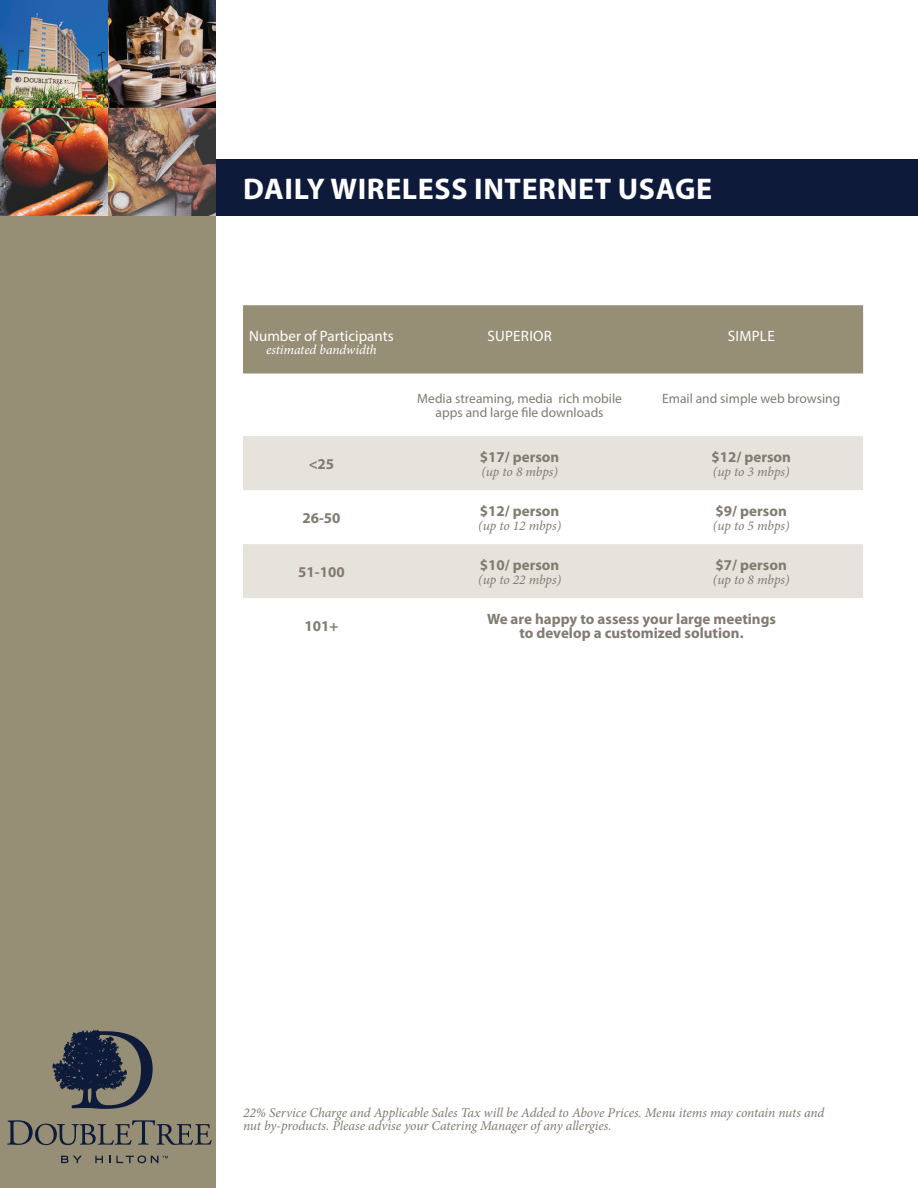
<style>
.page{position:relative;width:918px;height:1188px;background:#fff}
.page>*{position:absolute;margin:0;border:0;box-sizing:border-box;transform-origin:0 0}
.t1{font:700 30px "Myriad Pro";letter-spacing:.02em;color:#fff}
.t2{font:700 15px/13.5px "Myriad Pro";color:#817b70;text-align:center}
.t3{font:15px "Myriad Pro";color:#fff}
.t4{font:15px "Myriad Pro";letter-spacing:.02em;color:#fff}
.t5{font:italic 13.5px/13.5px "Minion Pro";letter-spacing:-.01em;color:#817b70}
.t6{font:13.5px/13.5px "Myriad Pro";color:#817b70;text-align:center}
.t7{font:italic 13.5px "Minion Pro";letter-spacing:-.01em;color:#fff}
</style>
<div class="page">
<div style="left:0;top:160px;width:918px;height:56px;background:#0e1a3a"></div>
<div style="left:0;top:0;width:216px;height:1188px;background:#968f76"></div>
<img style="left:0;top:0;width:216px;height:216px">
<svg style="left:52px;top:1030px;width:101px;height:79px"></svg>
<svg style="left:7px;top:1120px;width:205px;height:25px"></svg>
<svg style="left:95px;top:1156px;width:8px;height:7px"></svg>
<svg style="left:61px;top:1156px;width:21px;height:7px"></svg>
<svg style="left:116px;top:1155px;width:52px;height:8px"></svg>
<div style="left:243px;top:305px;width:620px;height:69px;background:#968f76"></div>
<svg style="left:243px;top:436px;width:620px;height:162px;fill:#e6e3dc"></svg>
<h1 class="t1" style="left:243px;top:169px;width:471px">DAILY WIRELESS INTERNET USAGE</h1>
<p class="t3" style="left:249px;top:326px;width:146px">Number of Participants</p>
<p class="t7" style="left:266px;top:340px;width:112px">estimated bandwidth</p>
<p class="t4" style="left:487px;top:326px;width:66px">SUPERIOR</p>
<p class="t3" style="left:728px;top:326px;width:48px">SIMPLE</p>
<p class="t6" style="left:417px;top:392px;width:206px">Media streaming, media rich mobile apps and large file downloads</p>
<p class="t6" style="left:662px;top:392px;width:180px">Email and simple web browsing</p>
<p class="t2" style="left:309px;top:456px;width:27px">&lt;25</p>
<p class="t2" style="left:480px;top:450px;width:81px">$17/ person</p>
<p class="t5" style="left:481px;top:464px;width:78px">(up to 8 mbps)</p>
<p class="t2" style="left:711px;top:450px;width:81px">$12/ person</p>
<p class="t5" style="left:713px;top:464px;width:78px">(up to 3 mbps)</p>
<p class="t2" style="left:302px;top:510px;width:40px">26-50</p>
<p class="t2" style="left:480px;top:504px;width:81px">$12/ person</p>
<p class="t5" style="left:478px;top:518px;width:85px">(up to 12 mbps)</p>
<p class="t2" style="left:716px;top:504px;width:73px">$9/ person</p>
<p class="t5" style="left:713px;top:518px;width:78px">(up to 5 mbps)</p>
<p class="t2" style="left:298px;top:564px;width:48px">51-100</p>
<p class="t2" style="left:480px;top:558px;width:81px">$10/ person</p>
<p class="t5" style="left:478px;top:572px;width:85px">(up to 22 mbps)</p>
<p class="t2" style="left:716px;top:558px;width:73px">$7/ person</p>
<p class="t5" style="left:713px;top:572px;width:78px">(up to 8 mbps)</p>
<p class="t2" style="left:305px;top:618px;width:35px">101+</p>
<p class="t2" style="left:487px;top:612px;width:291px">We are happy to assess your large meetings to develop a customized solution.</p>
<p class="t5" style="left:243px;top:1106px;width:583px">22% Service Charge and Applicable Sales Tax will be Added to Above Prices. Menu items may contain nuts and nut by-products. Please advise your Catering Manager of any allergies.</p>
</div>
